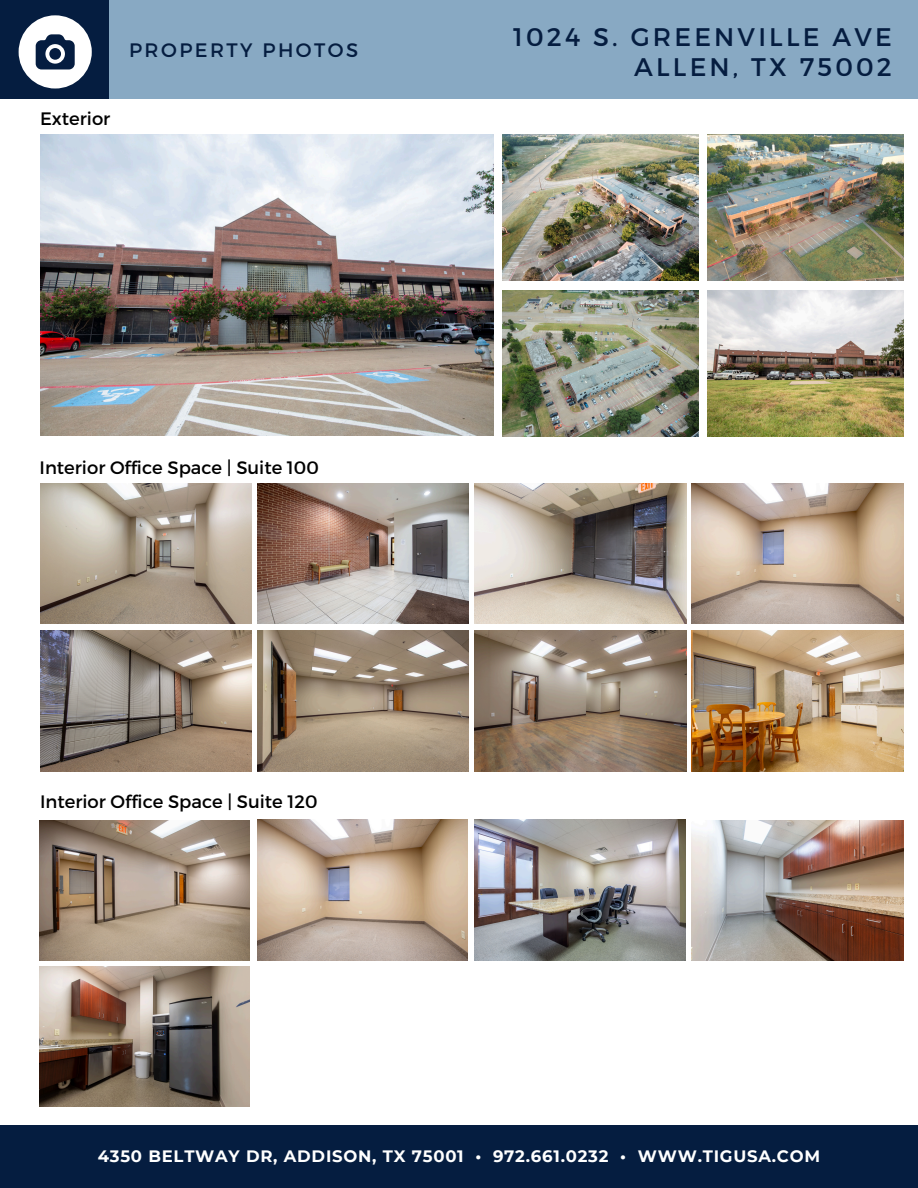
<style>
.page{position:relative;width:918px;height:1188px;background:#fff}
.page>*{position:absolute;margin:0;border:0;box-sizing:border-box;transform-origin:0 0}
.t1{font:25.5px/30.3px "Montserrat";letter-spacing:.125em;color:#051d40;text-align:right}
.t2{font:19.5px "Montserrat";letter-spacing:.125em;color:#051d40}
.t3{font:18px "Montserrat";color:#000}
.t4{font:700 16.5px "Montserrat";letter-spacing:.045em;color:#fff}
</style>
<div class="page">
<div style="left:103px;top:0;width:815px;height:99px;background:#88a9c3"></div>
<div style="left:0;top:0;width:109px;height:99px;background:#051d40"></div>
<div style="left:0;top:1126px;width:918px;height:62px;background:#051d40"></div>
<svg style="left:19px;top:15px;width:73px;height:73px"></svg>
<img style="left:692px;top:820px;width:211px;height:141px">
<img style="left:475px;top:820px;width:210px;height:140px">
<img style="left:257px;top:820px;width:211px;height:140px">
<img style="left:40px;top:821px;width:210px;height:139px">
<img style="left:40px;top:967px;width:210px;height:139px">
<img style="left:502px;top:134px;width:196px;height:146px">
<img style="left:707px;top:291px;width:196px;height:146px">
<img style="left:707px;top:134px;width:196px;height:146px">
<img style="left:502px;top:291px;width:196px;height:146px">
<img style="left:40px;top:134px;width:454px;height:302px">
<img style="left:40px;top:483px;width:212px;height:141px">
<img style="left:257px;top:483px;width:212px;height:141px">
<img style="left:475px;top:483px;width:211px;height:141px">
<img style="left:40px;top:630px;width:212px;height:141px">
<img style="left:692px;top:483px;width:211px;height:141px">
<img style="left:257px;top:631px;width:212px;height:141px">
<img style="left:692px;top:630px;width:211px;height:141px">
<img style="left:475px;top:631px;width:211px;height:141px">
<p class="t2" style="left:129px;top:38px;width:230px">PROPERTY PHOTOS</p>
<p class="t3" style="left:40px;top:107px;width:72px">Exterior</p>
<p class="t3" style="left:40px;top:456px;width:281px">Interior Office Space | Suite 100</p>
<h3 class="t3" style="left:40px;top:790px;width:279px">Interior Office Space | Suite 120</h3>
<p class="t1" style="left:513px;top:20px;width:380px">1024 S. GREENVILLE AVE<br>ALLEN, TX 75002</p>
<p class="t4" style="left:98px;top:1146px;width:724px">4350 BELTWAY DR, ADDISON, TX 75001 • 972.661.0232 • WWW.TIGUSA.COM</p>
</div>
